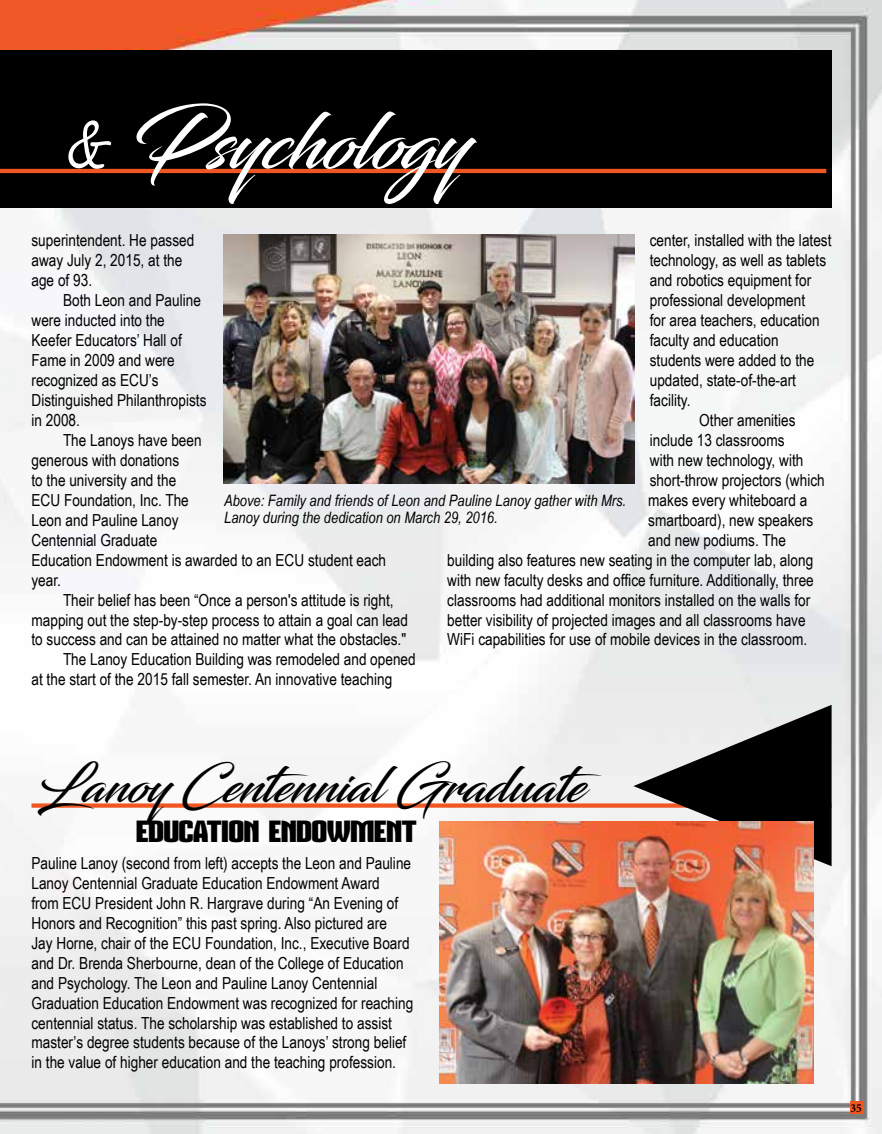
<style>
.page{position:relative;width:882px;height:1134px;background:#fff}
.page>*{position:absolute;margin:0;border:0;box-sizing:border-box;transform-origin:0 0}
.t1{font:77px "Blacksword";color:#fff}
.t2{font:49px "Blacksword";color:#000}
.t3{font:29.75px "Mikodacs PCS";color:#000}
.t4{font:16.62px/19.9px "Arial Narrow";color:#000}
.t5{font:italic 15.75px/17px "Arial Narrow";color:#000}
.t6{font:700 condensed 12.25px "Minion Pro";color:#000}
.s1{font-family:"Freestyle Script"}
</style>
<div class="page">
<img style="left:0;top:0;width:882px;height:1134px">
<div style="left:0;top:50px;width:832px;height:157px;background:#000"></div>
<hr style="left:0;top:169px;width:826px;height:4px;background:#f05622">
<div style="left:32px;top:803px;width:800px;height:5px;background:#f05622"></div>
<svg style="left:633px;top:705px;width:199px;height:161px;background:#605e5e"></svg>
<img style="left:440px;top:822px;width:374px;height:262px">
<img style="left:224px;top:235px;width:410px;height:249px">
<div style="left:850px;top:1101px;width:13px;height:13px;background:#f05622"></div>
<h1 class="t1" style="left:65px;top:97px;width:405px"><span class="s1">&amp;</span> Psychology</h1>
<p class="t4" style="left:31px;top:230px;width:164px">superintendent. He passed away July 2, 2015, at the age of 93.</p>
<p class="t4" style="left:31px;top:290px;width:177px;text-indent:32px">Both Leon and Pauline were inducted into the<br>Keefer Educators’ Hall of<br>Fame in 2009 and were recognized as ECU’s<br>Distinguished Philanthropists in 2008.</p>
<p class="t4" style="left:31px;top:430px;width:356px;text-indent:32px">The Lanoys have been<br>generous with donations<br>to the university and the<br>ECU Foundation, Inc. The<br>Leon and Pauline Lanoy<br>Centennial Graduate<br>Education Endowment is awarded to an ECU student each year.</p>
<p class="t4" style="left:63px;top:589px;width:332px">Their belief has been “Once a person's attitude is right,</p>
<p class="t4" style="left:31px;top:609px;width:378px">mapping out the step-by-step process to attain a goal can lead</p>
<p class="t4" style="left:31px;top:629px;width:376px">to success and can be attained no matter what the obstacles."</p>
<p class="t4" style="left:63px;top:649px;width:354px">The Lanoy Education Building was remodeled and opened</p>
<p class="t4" style="left:31px;top:669px;width:362px">at the start of the 2015 fall semester. An innovative teaching</p>
<p class="t4" style="left:650px;top:230px;width:183px">center, installed with the latest</p>
<p class="t4" style="left:650px;top:250px;width:178px">technology, as well as tablets</p>
<p class="t4" style="left:650px;top:270px;width:163px">and robotics equipment for</p>
<p class="t4" style="left:650px;top:290px;width:157px">professional development</p>
<p class="t4" style="left:650px;top:310px;width:171px">for area teachers, education</p>
<p class="t4" style="left:650px;top:330px;width:130px">faculty and education</p>
<p class="t4" style="left:650px;top:350px;width:166px">students were added to the</p>
<p class="t4" style="left:650px;top:370px;width:148px">updated, state-of-the-art</p>
<p class="t4" style="left:650px;top:390px;width:42px">facility.</p>
<p class="t4" style="left:699px;top:410px;width:98px">Other amenities</p>
<p class="t4" style="left:650px;top:430px;width:136px">include 13 classrooms</p>
<p class="t4" style="left:650px;top:449px;width:155px">with new technology, with</p>
<p class="t4" style="left:650px;top:469px;width:176px">short-throw projectors (which</p>
<p class="t4" style="left:648px;top:489px;width:161px">makes every whiteboard a</p>
<p class="t4" style="left:648px;top:509px;width:167px">smartboard), new speakers</p>
<p class="t4" style="left:648px;top:529px;width:139px">and new podiums. The</p>
<p class="t4" style="left:447px;top:549px;width:368px">building also features new seating in the computer lab, along</p>
<p class="t4" style="left:447px;top:569px;width:368px">with new faculty desks and office furniture. Additionally, three</p>
<p class="t4" style="left:447px;top:589px;width:364px">classrooms had additional monitors installed on the walls for</p>
<p class="t4" style="left:447px;top:609px;width:360px">better visibility of projected images and all classrooms have</p>
<p class="t4" style="left:447px;top:629px;width:361px">WiFi capabilities for use of mobile devices in the classroom.</p>
<p class="t5" style="left:224px;top:491px;width:404px">Above: Family and friends of Leon and Pauline Lanoy gather with Mrs.<br>Lanoy during the dedication on March 29, 2016.</p>
<h2 class="t2" style="left:37px;top:756px;width:567px">Lanoy Centennial Graduate</h2>
<h3 class="t3" style="left:136px;top:813px;width:282px">EDUCATION ENDOWMENT</h3>
<p class="t4" style="left:32px;top:852px;width:383px">Pauline Lanoy (second from left) accepts the Leon and Pauline Lanoy Centennial Graduate Education Endowment Award<br>from ECU President John R. Hargrave during “An Evening of Honors and Recognition” this past spring. Also pictured are<br>Jay Horne, chair of the ECU Foundation, Inc., Executive Board and Dr. Brenda Sherbourne, dean of the College of Education and Psychology. The Leon and Pauline Lanoy Centennial Graduation Education Endowment was recognized for reaching centennial status. The scholarship was established to assist master’s degree students because of the Lanoys’ strong belief in the value of higher education and the teaching profession.</p>
<p class="t6" style="left:850px;top:1100px;width:13px">35</p>
</div>
